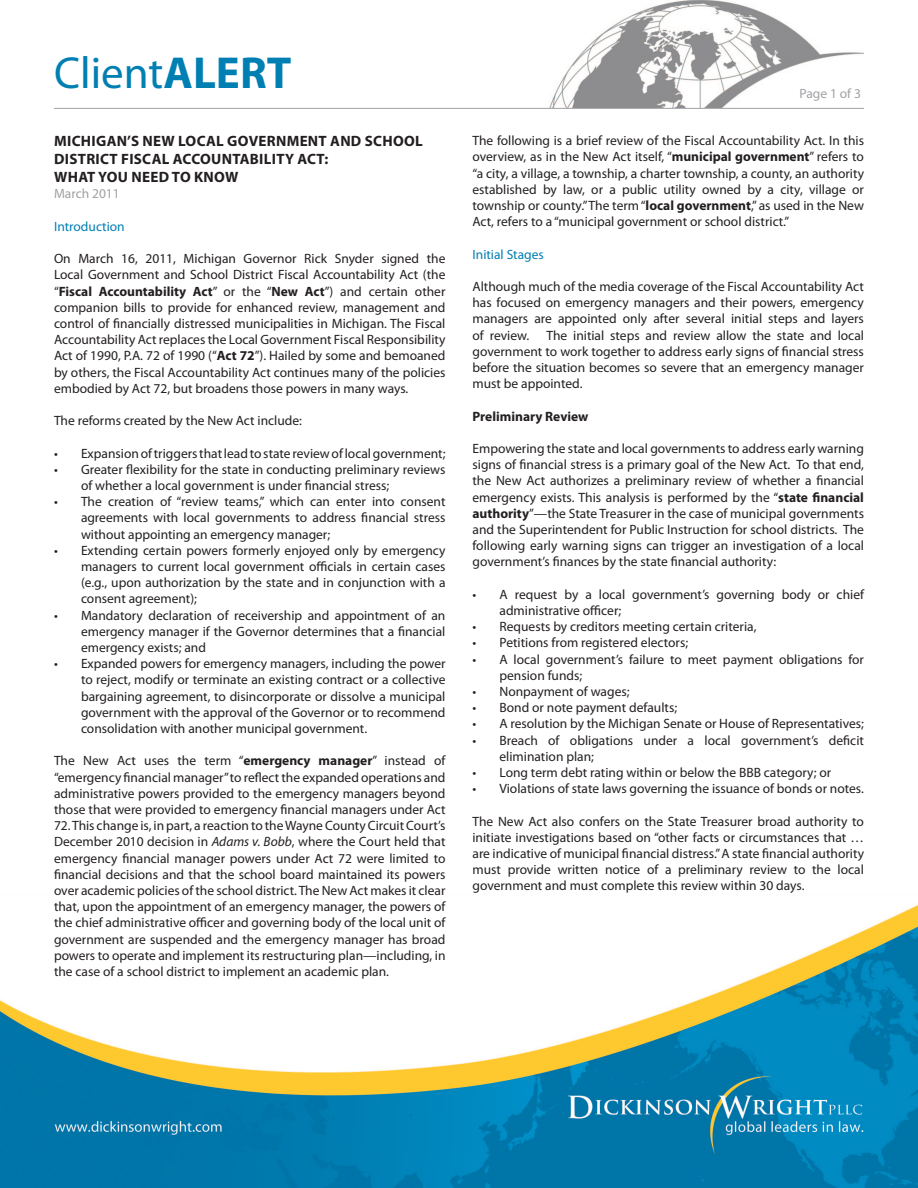
<style>
.page{position:relative;width:918px;height:1188px;background:#fff}
.page>*{position:absolute;margin:0;border:0;box-sizing:border-box;transform-origin:0 0}
.t1{font:45px "Myriad Pro";color:#007fb2}
.t2{font:700 15px/18px "Myriad Pro";letter-spacing:.02em;color:#231f20}
.t3{font:13.5px/16.2px "Myriad Pro";color:#231f20;text-align:justify}
.t4{font:13.5px "Myriad Pro";color:#007fb2}
.t5{font:13.5px "Myriad Pro";color:#a1a1a5}
.t6{font:700 13.5px "Myriad Pro";color:#231f20}
.s1{font-weight:700}
.s2{font-style:italic}
</style>
<div class="page">
<img style="left:0;top:107px;width:918px;height:1081px">
<img style="left:528px;top:0;width:336px;height:108px">
<hr style="left:54px;top:108px;width:810px;height:1px;background:#a1a1a5">
<p class="t1" style="left:54px;top:45px;width:239px">Client<span class="s1">ALERT</span></p>
<p class="t2" style="left:54px;top:132px;width:370px">MICHIGAN’S NEW LOCAL GOVERNMENT AND SCHOOL<br>DISTRICT FISCAL ACCOUNTABILITY ACT:</p>
<p class="t2" style="left:54px;top:168px;width:186px">WHAT YOU NEED TO KNOW</p>
<p class="t5" style="left:54px;top:186px;width:67px">March 2011</p>
<p class="t4" style="left:54px;top:218px;width:72px">Introduction</p>
<p class="t3" style="left:54px;top:250px;width:393px">On March 16, 2011, Michigan Governor Rick Snyder signed the Local Government and School District Fiscal Accountability Act (the “<span class="s1">Fiscal Accountability Act</span>” or the “<span class="s1">New Act</span>”) and certain other companion bills to provide for enhanced review, management and control of financially distressed municipalities in Michigan. The Fiscal Accountability Act replaces the Local Government Fiscal Responsibility Act of 1990, P.A. 72 of 1990 (“<span class="s1">Act 72</span>”). Hailed by some and bemoaned by others, the Fiscal Accountability Act continues many of the policies embodied by Act 72, but broadens those powers in many ways.</p>
<p class="t3" style="left:54px;top:412px;width:250px">The reforms created by the New Act include:</p>
<p class="t3" style="left:54px;top:445px;width:393px">• Expansion of triggers that lead to state review of local government;</p>
<p class="t3" style="left:81px;top:461px;width:366px;text-indent:-27px">• Greater flexibility for the state in conducting preliminary reviews of whether a local government is under financial stress;</p>
<p class="t3" style="left:81px;top:493px;width:366px;text-indent:-27px">• The creation of “review teams,” which can enter into consent agreements with local governments to address financial stress without appointing an emergency manager;</p>
<p class="t3" style="left:81px;top:542px;width:366px;text-indent:-27px">• Extending certain powers formerly enjoyed only by emergency managers to current local government officials in certain cases (e.g., upon authorization by the state and in conjunction with a consent agreement);</p>
<p class="t3" style="left:81px;top:607px;width:366px;text-indent:-27px">• Mandatory declaration of receivership and appointment of an emergency manager if the Governor determines that a financial emergency exists; and</p>
<p class="t3" style="left:81px;top:655px;width:366px;text-indent:-27px">• Expanded powers for emergency managers, including the power to reject, modify or terminate an existing contract or a collective bargaining agreement, to disincorporate or dissolve a municipal government with the approval of the Governor or to recommend consolidation with another municipal government.</p>
<p class="t3" style="left:54px;top:753px;width:393px">The New Act uses the term “<span class="s1">emergency manager</span>” instead of “emergency financial manager” to reflect the expanded operations and administrative powers provided to the emergency managers beyond those that were provided to emergency financial managers under Act</p>
<p class="t3" style="left:54px;top:817px;width:393px">72. This change is, in part, a reaction to the Wayne County Circuit Court’s December 2010 decision in <span class="s2">Adams v. Bobb</span>, where the Court held that emergency financial manager powers under Act 72 were limited to financial decisions and that the school board maintained its powers over academic policies of the school district. The New Act makes it clear that, upon the appointment of an emergency manager, the powers of the chief administrative officer and governing body of the local unit of government are suspended and the emergency manager has broad powers to operate and implement its restructuring plan—including, in the case of a school district to implement an academic plan.</p>
<p class="t5" style="left:800px;top:85px;width:63px">Page 1 of 3</p>
<p class="t3" style="left:472px;top:132px;width:393px">The following is a brief review of the Fiscal Accountability Act. In this overview, as in the New Act itself, “<span class="s1">municipal government</span>” refers to “a city, a village, a township, a charter township, a county, an authority established by law, or a public utility owned by a city, village or township or county.” The term “<span class="s1">local government</span>,” as used in the New Act, refers to a “municipal government or school district.”</p>
<p class="t4" style="left:472px;top:246px;width:73px">Initial Stages</p>
<p class="t3" style="left:472px;top:278px;width:393px">Although much of the media coverage of the Fiscal Accountability Act has focused on emergency managers and their powers, emergency managers are appointed only after several initial steps and layers of review.</p>
<p class="t3" style="left:472px;top:327px;width:393px;text-indent:74px">The initial steps and review allow the state and local government to work together to address early signs of financial stress before the situation becomes so severe that an emergency manager must be appointed.</p>
<p class="t6" style="left:472px;top:407px;width:117px">Preliminary Review</p>
<p class="t3" style="left:472px;top:440px;width:393px">Empowering the state and local governments to address early warning signs of financial stress is a primary goal of the New Act. To that end, the New Act authorizes a preliminary review of whether a financial emergency exists. This analysis is performed by the “<span class="s1">state financial authority</span>”—the State Treasurer in the case of municipal governments and the Superintendent for Public Instruction for school districts. The following early warning signs can trigger an investigation of a local government’s finances by the state financial authority:</p>
<p class="t3" style="left:500px;top:586px;width:366px;text-indent:-27px">• A request by a local government’s governing body or chief administrative officer;</p>
<p class="t3" style="left:472px;top:618px;width:286px">• Requests by creditors meeting certain criteria,</p>
<p class="t3" style="left:472px;top:634px;width:217px">• Petitions from registered electors;</p>
<p class="t3" style="left:500px;top:651px;width:366px;text-indent:-27px">• A local government’s failure to meet payment obligations for pension funds;</p>
<p class="t3" style="left:472px;top:683px;width:159px">• Nonpayment of wages;</p>
<p class="t3" style="left:472px;top:699px;width:206px">• Bond or note payment defaults;</p>
<p class="t3" style="left:472px;top:715px;width:393px">• A resolution by the Michigan Senate or House of Representatives;</p>
<p class="t3" style="left:500px;top:732px;width:366px;text-indent:-27px">• Breach of obligations under a local government’s deficit elimination plan;</p>
<p class="t3" style="left:472px;top:764px;width:360px">• Long term debt rating within or below the BBB category; or</p>
<p class="t3" style="left:472px;top:780px;width:393px">• Violations of state laws governing the issuance of bonds or notes.</p>
<p class="t3" style="left:472px;top:813px;width:393px">The New Act also confers on the State Treasurer broad authority to initiate investigations based on “other facts or circumstances that … are indicative of municipal financial distress.” A state financial authority must provide written notice of a preliminary review to the local government and must complete this review within 30 days.</p>
</div>
